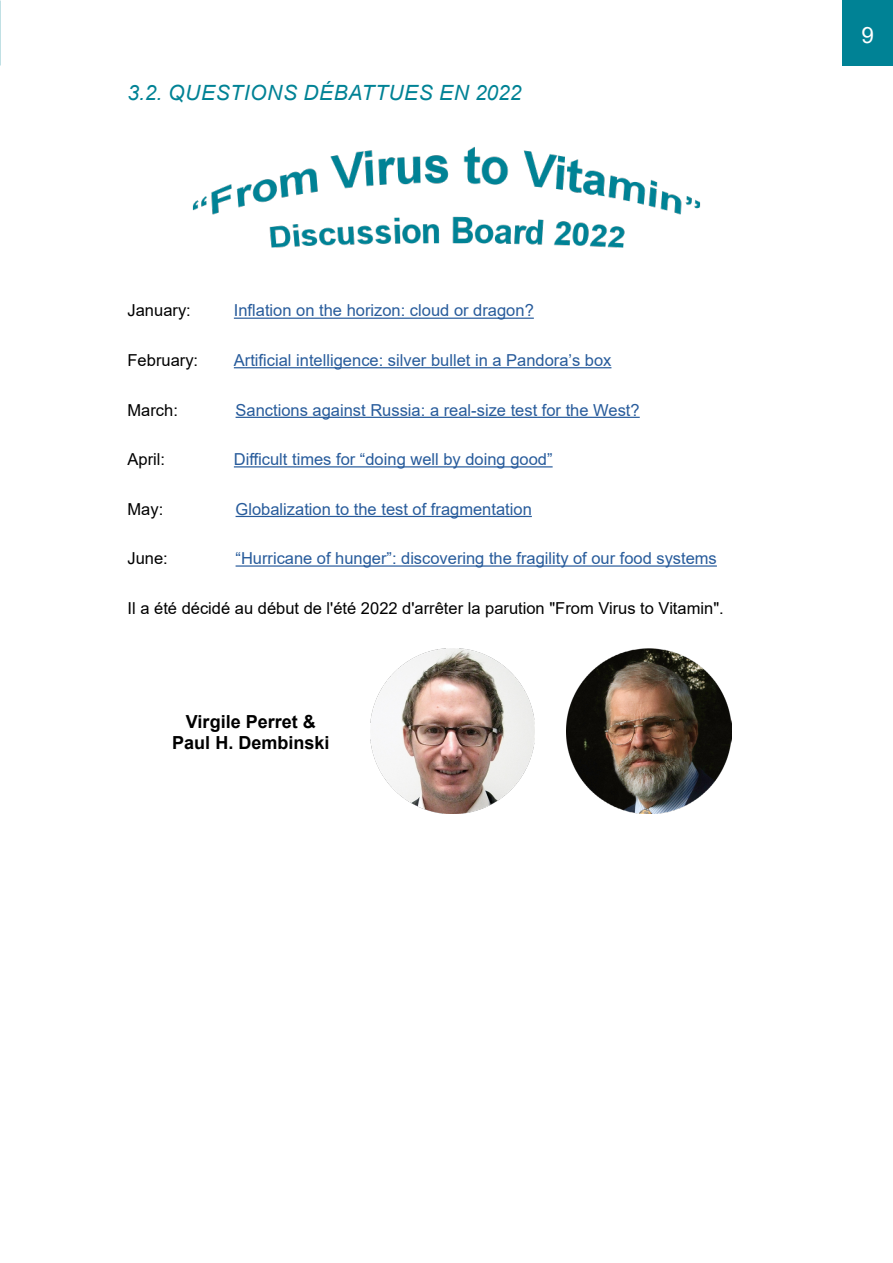
<style>
.page{position:relative;width:893px;height:1263px;background:#fff}
.page>*{position:absolute;margin:0;border:0;box-sizing:border-box;transform-origin:0 0}
.t1{font:22.5px "Arial";color:#fff}
.t2{font:italic 21px "Arial";letter-spacing:.03em;color:#008295}
.t3{font:700 18px/21.6px "Arial";color:#000;text-align:center}
.t4{font:16.5px "Arial";color:#275b9b}
.t5{font:16.5px "Arial";color:#000}
</style>
<div class="page">
<hr style="left:234px;top:318px;width:300px;height:1px;background:#275b9b">
<hr style="left:234px;top:367px;width:377px;height:1px;background:#275b9b">
<hr style="left:236px;top:417px;width:404px;height:1px;background:#275b9b">
<hr style="left:234px;top:466px;width:319px;height:1px;background:#275b9b">
<hr style="left:236px;top:516px;width:296px;height:1px;background:#275b9b">
<hr style="left:236px;top:565px;width:481px;height:2px;background:#275b9b">
<img style="left:192px;top:146px;width:509px;height:102px">
<img style="left:371px;top:649px;width:164px;height:164px">
<img style="left:567px;top:649px;width:164px;height:164px">
<div style="left:843px;top:0;width:50px;height:66px;background:#008295"></div>
<p class="t2" style="left:128px;top:79px;width:395px">3.2. QUESTIONS DÉBATTUES EN 2022</p>
<p class="t5" style="left:128px;top:299px;width:65px">January:</p>
<p class="t4" style="left:234px;top:299px;width:301px">Inflation on the horizon: cloud or dragon?</p>
<p class="t5" style="left:128px;top:349px;width:72px">February:</p>
<p class="t4" style="left:234px;top:349px;width:379px">Artificial intelligence: silver bullet in a Pandora’s box</p>
<p class="t5" style="left:128px;top:398px;width:52px">March:</p>
<p class="t4" style="left:236px;top:398px;width:406px">Sanctions against Russia: a real-size test for the West?</p>
<p class="t5" style="left:128px;top:448px;width:39px">April:</p>
<p class="t4" style="left:234px;top:448px;width:320px">Difficult times for “doing well by doing good”</p>
<p class="t5" style="left:128px;top:498px;width:37px">May:</p>
<p class="t4" style="left:236px;top:498px;width:298px">Globalization to the test of fragmentation</p>
<p class="t5" style="left:128px;top:547px;width:42px">June:</p>
<p class="t4" style="left:236px;top:547px;width:483px">“Hurricane of hunger”: discovering the fragility of our food systems</p>
<p class="t5" style="left:128px;top:597px;width:598px">Il a été décidé au début de l'été 2022 d'arrêter la parution "From Virus to Vitamin".</p>
<p class="t3" style="left:172px;top:711px;width:159px">Virgile Perret &amp;<br>Paul H. Dembinski</p>
<h1 class="t1" style="left:862px;top:20px;width:14px">9</h1>
</div>
